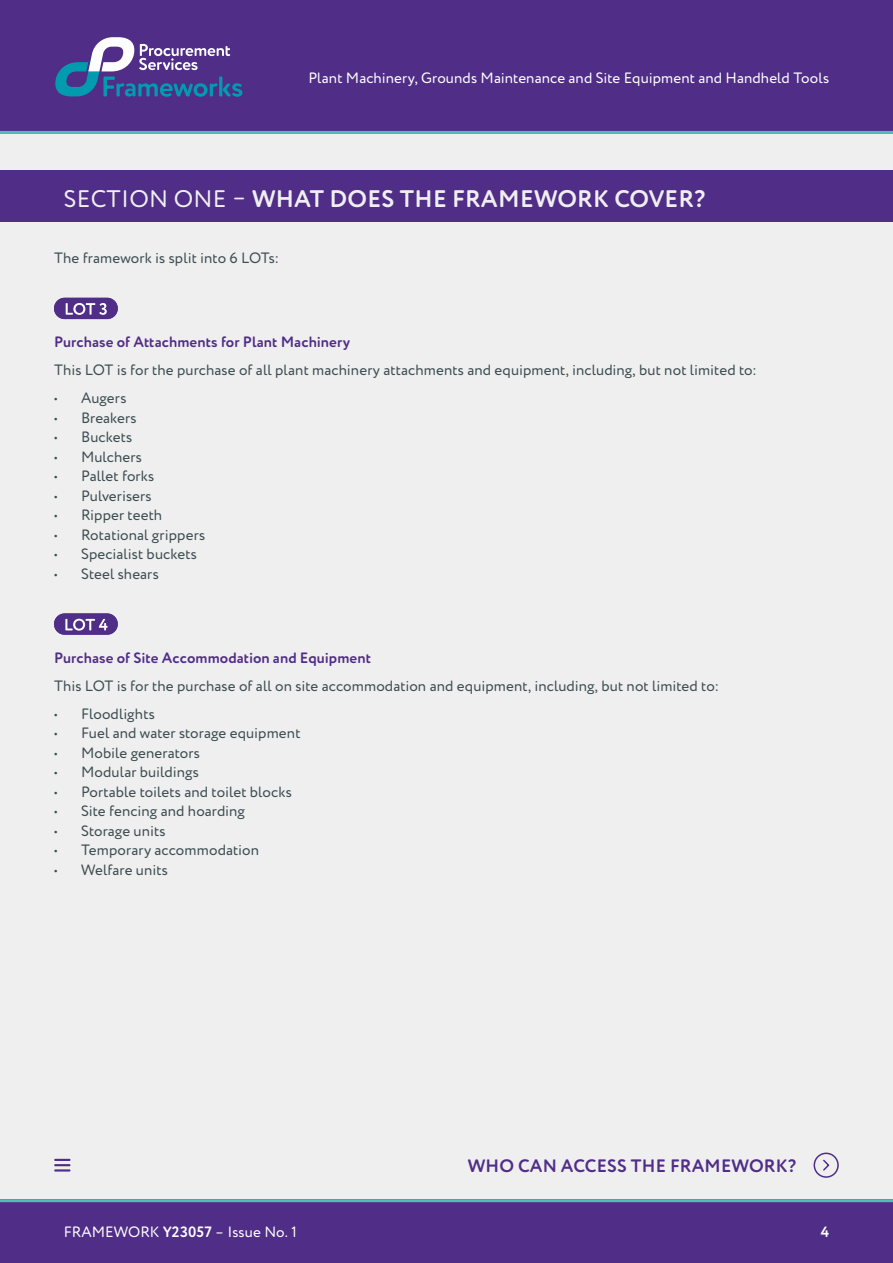
<style>
.page{position:relative;width:893px;height:1263px;background:#fff}
.page>*{position:absolute;margin:0;border:0;box-sizing:border-box;transform-origin:0 0}
.t1{font:700 24px "Circe Rounded";letter-spacing:.01em;color:#efeff0}
.t2{font:700 18px "Circe Rounded";letter-spacing:.01em;color:#502d87}
.t3{font:15px "Circe Rounded";letter-spacing:.005em;color:#3d4d51}
.t4{font:15px "Circe Rounded";letter-spacing:.005em;color:#fff}
.t5{font:700 15px "Circe Rounded";letter-spacing:.005em;color:#502d87}
.t6{font:700 15px "Circe Rounded";color:#fff}
.s1{font-weight:400}
.s2{font-weight:700}
</style>
<div class="page">
<div style="left:0;top:0;width:893px;height:1204px;background:#efefef"></div>
<div style="left:0;top:1199px;width:893px;height:64px;background:#502d87"></div>
<div style="left:0;top:0;width:893px;height:134px;background:#502d87"></div>
<hr style="left:0;top:131px;width:893px;height:3px;background:#50bcbd">
<hr style="left:0;top:1199px;width:893px;height:3px;background:#50bcbd">
<svg style="left:55px;top:37px;width:187px;height:60px"></svg>
<div style="left:0;top:170px;width:893px;height:51px;background:#502d87"></div>
<div style="left:813px;top:1152px;width:26px;height:26px;border:2px solid #502d87;border-radius:50%"></div>
<svg style="left:823px;top:1159px;width:7px;height:12px"></svg>
<svg style="left:54px;top:1159px;width:16px;height:12px"></svg>
<div style="left:54px;top:298px;width:64px;height:21px;background:#502d87;border-radius:11px"></div>
<svg style="left:66px;top:303px;width:41px;height:12px"></svg>
<div style="left:54px;top:613px;width:64px;height:22px;background:#502d87;border-radius:11px"></div>
<svg style="left:65px;top:619px;width:43px;height:12px"></svg>
<p class="t4" style="left:308px;top:70px;width:522px">Plant Machinery, Grounds Maintenance and Site Equipment and Handheld Tools</p>
<h1 class="t1" style="left:64px;top:184px;width:643px"><span class="s1">SECTION ONE –</span> WHAT DOES THE FRAMEWORK COVER?</h1>
<p class="t3" style="left:54px;top:249px;width:227px">The framework is split into 6 LOTs:</p>
<p class="t5" style="left:54px;top:333px;width:298px">Purchase of Attachments for Plant Machinery</p>
<p class="t3" style="left:54px;top:361px;width:704px">This LOT is for the purchase of all plant machinery attachments and equipment, including, but not limited to:</p>
<p class="t3" style="left:54px;top:389px;width:74px">• Augers</p>
<p class="t3" style="left:54px;top:409px;width:84px">• Breakers</p>
<p class="t3" style="left:54px;top:428px;width:80px">• Buckets</p>
<p class="t3" style="left:54px;top:448px;width:90px">• Mulchers</p>
<p class="t3" style="left:54px;top:467px;width:102px">• Pallet forks</p>
<p class="t3" style="left:54px;top:487px;width:99px">• Pulverisers</p>
<p class="t3" style="left:54px;top:506px;width:110px">• Ripper teeth</p>
<p class="t3" style="left:54px;top:526px;width:153px">• Rotational grippers</p>
<p class="t3" style="left:54px;top:545px;width:144px">• Specialist buckets</p>
<p class="t3" style="left:54px;top:565px;width:106px">• Steel shears</p>
<p class="t5" style="left:54px;top:649px;width:319px">Purchase of Site Accommodation and Equipment</p>
<p class="t3" style="left:54px;top:677px;width:667px">This LOT is for the purchase of all on site accommodation and equipment, including, but not limited to:</p>
<p class="t3" style="left:54px;top:705px;width:102px">• Floodlights</p>
<p class="t3" style="left:54px;top:724px;width:248px">• Fuel and water storage equipment</p>
<p class="t3" style="left:54px;top:744px;width:147px">• Mobile generators</p>
<p class="t3" style="left:54px;top:763px;width:147px">• Modular buildings</p>
<p class="t3" style="left:54px;top:783px;width:239px">• Portable toilets and toilet blocks</p>
<p class="t3" style="left:54px;top:802px;width:193px">• Site fencing and hoarding</p>
<p class="t3" style="left:54px;top:822px;width:113px">• Storage units</p>
<p class="t3" style="left:54px;top:841px;width:207px">• Temporary accommodation</p>
<p class="t3" style="left:54px;top:861px;width:115px">• Welfare units</p>
<p class="t2" style="left:468px;top:1155px;width:330px">WHO CAN ACCESS THE FRAMEWORK?</p>
<p class="t4" style="left:64px;top:1223px;width:235px">FRAMEWORK <span class="s2">Y23057</span> – Issue No. 1</p>
<p class="t6" style="left:821px;top:1223px;width:10px">4</p>
</div>
